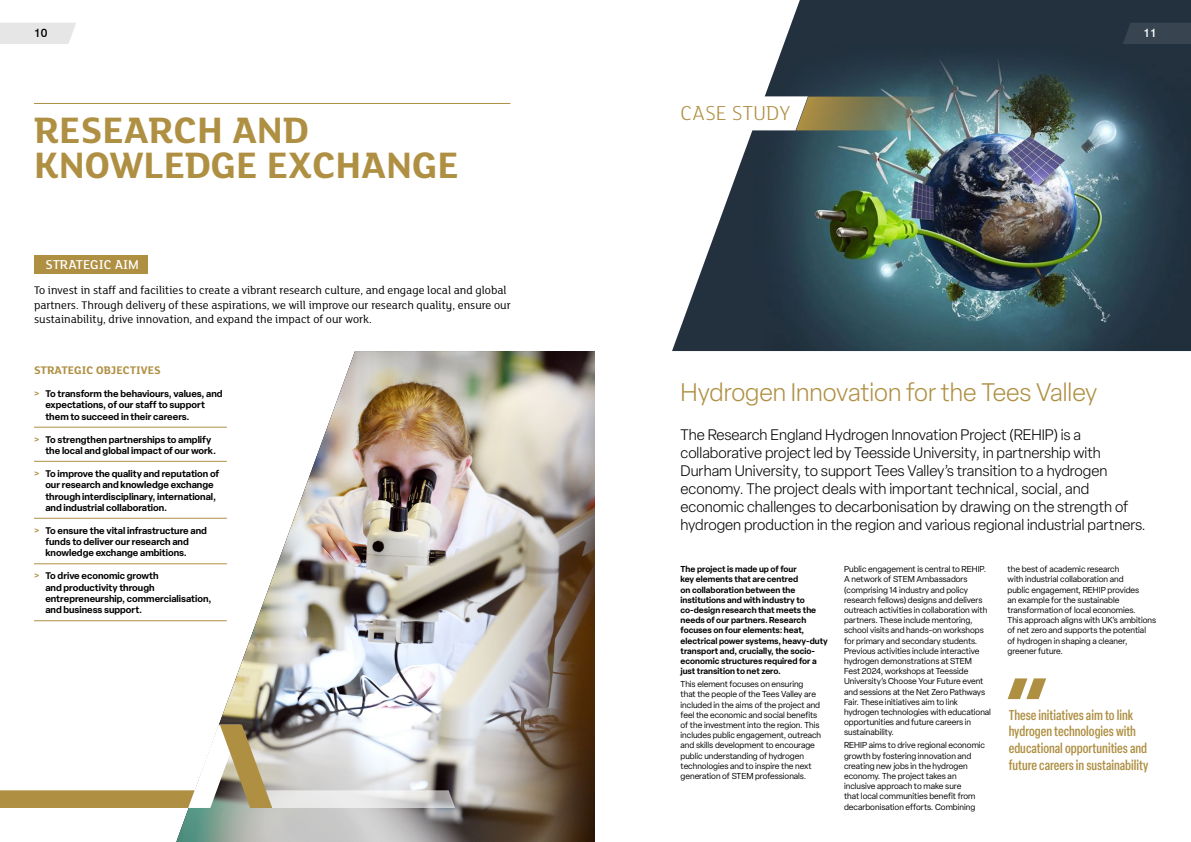
<style>
.page{position:relative;width:1191px;height:842px;background:#fff}
.page>*{position:absolute;margin:0;border:0;box-sizing:border-box;transform-origin:0 0}
.t1{font:700 40px/35px "FS Lola";color:#af9043}
.t2{font:300 25px "Elza";color:#af9043}
.t3{font:300 22px "FS Lola";color:#af9043}
.t4{font:300 15px/18px "Elza";color:#000}
.t5{font:500 condensed 14px/16.8px "Elza";color:#af9043}
.t6{font:500 14px "FS Lola";color:#fff}
.t7{font:12px/14.4px "FS Lola";color:#000}
.t8{font:700 12px "FS Lola";color:#af9043}
.t9{font:500 12px "Swiss 721 BT";color:#000}
.t10{font:500 12px "Swiss 721 BT";color:#fff}
.t11{font:600 9.5px/11.4px "Elza";color:#000}
.t12{font:8.5px/10.2px "Elza";color:#000}
.t13{font:600 8.5px/10.2px "Elza";color:#000}
.s1{color:#af9043}
</style>
<div class="page">
<div style="left:0;top:23px;width:76px;height:21px;background:#e6e6e6"></div>
<img style="left:177px;top:351px;width:418px;height:491px">
<img style="left:672px;top:0;width:519px;height:351px">
<svg style="left:687px;top:96px;width:255px;height:34px"></svg>
<svg style="left:0;top:725px;width:455px;height:83px"></svg>
<div style="left:34px;top:255px;width:114px;height:19px;background:#af9043"></div>
<hr style="left:34px;top:103px;width:476px;height:1px;background:#af9043">
<hr style="left:34px;top:427px;width:193px;height:1px;background:#af9043">
<hr style="left:34px;top:461px;width:193px;height:1px;background:#af9043">
<hr style="left:34px;top:518px;width:193px;height:1px;background:#af9043">
<hr style="left:34px;top:563px;width:193px;height:1px;background:#af9043">
<hr style="left:34px;top:620px;width:193px;height:1px;background:#af9043">
<svg style="left:1122px;top:23px;width:69px;height:21px"></svg>
<svg style="left:1007px;top:678px;width:39px;height:21px"></svg>
<h3 class="t9" style="left:34px;top:26px;width:15px">10</h3>
<h1 class="t1" style="left:34px;top:111px;width:426px">RESEARCH AND<br>KNOWLEDGE EXCHANGE</h1>
<p class="t6" style="left:45px;top:255px;width:95px">STRATEGIC AIM</p>
<p class="t7" style="left:34px;top:283px;width:478px">To invest in staff and facilities to create a vibrant research culture, and engage local and global partners. Through delivery of these aspirations, we will improve our research quality, ensure our sustainability, drive innovation, and expand the impact of our work.</p>
<p class="t8" style="left:34px;top:362px;width:128px">STRATEGIC OBJECTIVES</p>
<p class="t11" style="left:45px;top:388px;width:179px;text-indent:-11px"><span class="s1">&gt;</span> To transform the behaviours, values, and expectations, of our staff to support them to succeed in their careers.</p>
<p class="t11" style="left:45px;top:433px;width:172px;text-indent:-11px"><span class="s1">&gt;</span> To strengthen partnerships to amplify the local and global impact of our work.</p>
<p class="t11" style="left:45px;top:467px;width:175px;text-indent:-11px"><span class="s1">&gt;</span> To improve the quality and reputation of our research and knowledge exchange through interdisciplinary, international, and industrial collaboration.</p>
<p class="t11" style="left:45px;top:524px;width:163px;text-indent:-11px"><span class="s1">&gt;</span> To ensure the vital infrastructure and funds to deliver our research and knowledge exchange ambitions.</p>
<p class="t11" style="left:45px;top:570px;width:168px;text-indent:-11px"><span class="s1">&gt;</span> To drive economic growth<br>and productivity through entrepreneurship, commercialisation, and business support.</p>
<p class="t3" style="left:680px;top:99px;width:112px">CASE STUDY</p>
<p class="t10" style="left:1143px;top:26px;width:15px">11</p>
<h2 class="t2" style="left:680px;top:376px;width:418px">Hydrogen Innovation for the Tees Valley</h2>
<p class="t4" style="left:680px;top:426px;width:467px">The Research England Hydrogen Innovation Project (REHIP) is a collaborative project led by Teesside University, in partnership with Durham University, to support Tees Valley’s transition to a hydrogen economy. The project deals with important technical, social, and economic challenges to decarbonisation by drawing on the strength of hydrogen production in the region and various regional industrial partners.</p>
<p class="t13" style="left:680px;top:564px;width:149px">The project is made up of four<br>key elements that are centred<br>on collaboration between the institutions and with industry to co-design research that meets the needs of our partners. Research focuses on four elements: heat, electrical power systems, heavy-duty transport and, crucially, the socio&shy;economic structures required for a just transition to net zero.</p>
<p class="t12" style="left:680px;top:679px;width:142px">This element focuses on ensuring<br>that the people of the Tees Valley are included in the aims of the project and feel the economic and social benefits of the investment into the region. This includes public engagement, outreach and skills development to encourage public understanding of hydrogen technologies and to inspire the next generation of STEM professionals.</p>
<p class="t12" style="left:844px;top:564px;width:148px">Public engagement is central to REHIP.<br>A network of STEM Ambassadors (comprising 14 industry and policy research fellows) designs and delivers outreach activities in collaboration with partners. These include mentoring, school visits and hands-on workshops for primary and secondary students.<br>Previous activities include interactive hydrogen demonstrations at STEM<br>Fest 2024, workshops at Teesside University’s Choose Your Future event and sessions at the Net Zero Pathways Fair. These initiatives aim to link hydrogen technologies with educational opportunities and future careers in sustainability.</p>
<p class="t12" style="left:844px;top:740px;width:142px">REHIP aims to drive regional economic growth by fostering innovation and creating new jobs in the hydrogen economy. The project takes an inclusive approach to make sure<br>that local communities benefit from decarbonisation efforts. Combining</p>
<p class="t12" style="left:1007px;top:564px;width:150px">the best of academic research<br>with industrial collaboration and<br>public engagement, REHIP provides<br>an example for the sustainable transformation of local economies.<br>This approach aligns with UK’s ambitions of net zero and supports the potential<br>of hydrogen in shaping a cleaner, greener future.</p>
<p class="t5" style="left:1008px;top:706px;width:141px">These initiatives aim to link hydrogen technologies with educational opportunities and future careers in sustainability</p>
</div>
